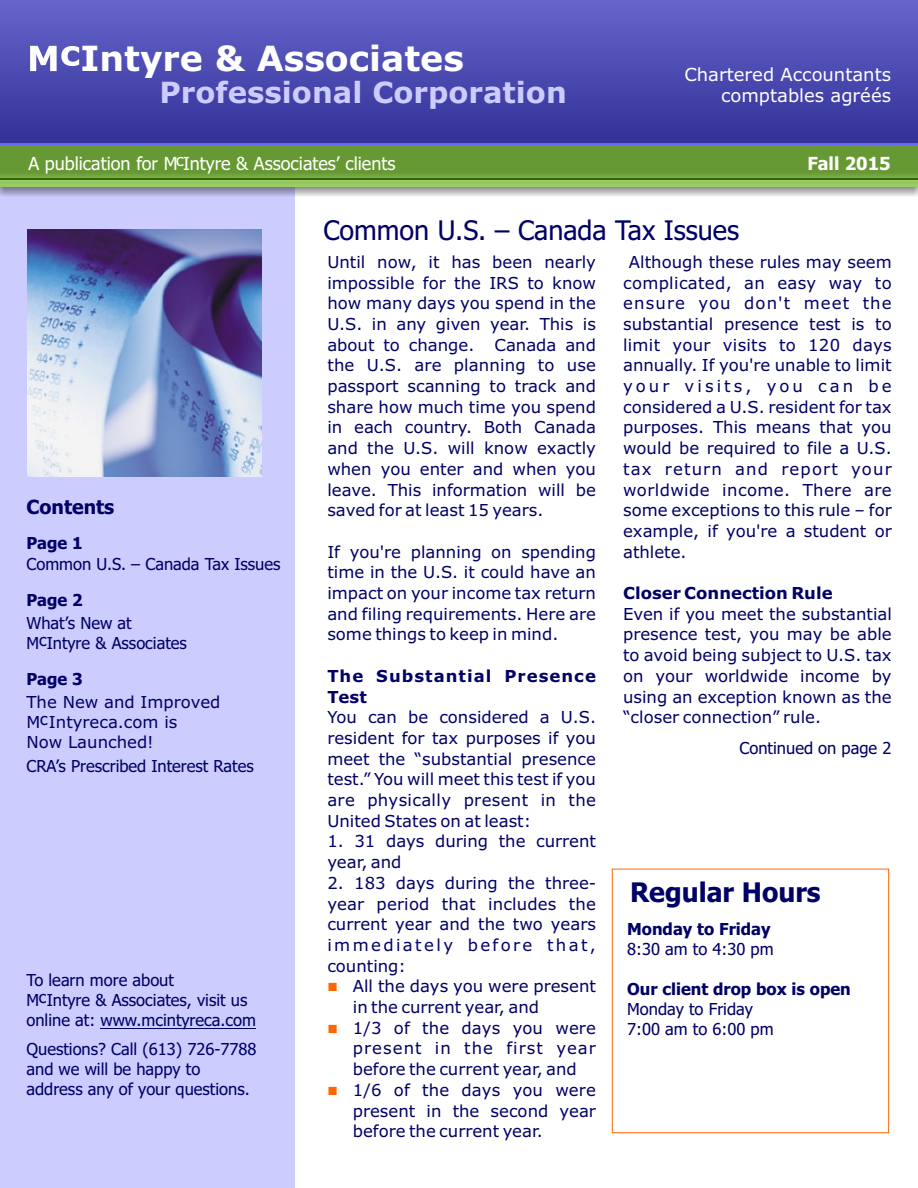
<style>
.page{position:relative;width:918px;height:1188px;background:#fff}
.page>*{position:absolute;margin:0;border:0;box-sizing:border-box;transform-origin:0 0}
.t1{font:700 34.8px "Verdana";color:#fff}
.t2{font:700 29.25px "Verdana";color:#ccf}
.t3{font:27px "Tahoma";color:#006}
.t4{font:700 27px "Tahoma";color:#006}
.t5{font:700 19.5px "Tahoma";color:#006}
.t6{font:18px "Tahoma";color:#fff}
.t7{font:18px "Verdana";color:#fff}
.t8{font:700 18px "Tahoma";color:#fff}
.t9{font:16.5px/20.7px "Verdana";color:#006;text-align:justify}
.t10{font:16.5px/20px "Tahoma";color:#006}
.t11{font:700 16.5px "Tahoma";color:#006}
.t12{font:700 16.5px/20.7px "Verdana";letter-spacing:.06em;color:#006}
.t13{font:700 16.5px "Verdana";color:#006}
.t14{font:16.5px "Tahoma";color:#fff}
.s1{color:#ccf}
.s2{color:#f60}
</style>
<div class="page">
<div style="left:0;top:0;width:294px;height:1188px;background:#ccf"></div>
<div style="left:0;top:145px;width:918px;height:51px;background:#231f20;opacity:.49"></div>
<svg style="left:0;top:145px;width:918px;height:41px;background:#6ea13b"></svg>
<hr style="left:0;top:178px;width:918px;height:2px;background:#360">
<hr style="left:0;top:180px;width:918px;height:1px;background:#9c6">
<div style="left:0;top:0;width:918px;height:144px;background:linear-gradient(to bottom,#6565cb,#313197)"></div>
<svg style="left:30px;top:46px;width:49px;height:25px"></svg>
<hr style="left:0;top:143px;width:918px;height:2px;background:#66f">
<hr style="left:100px;top:1028px;width:156px;height:1px;background:#006">
<img style="left:27px;top:230px;width:234px;height:247px">
<div style="left:612px;top:869px;width:277px;height:264px;border:1px solid #f60"></div>
<h1 class="t1" style="left:80px;top:44px;width:385px">Intyre &amp; Associates</h1>
<p class="t7" style="left:684px;top:67px;width:208px">Chartered Accountants</p>
<h2 class="t2" style="left:160px;top:80px;width:409px">Professional Corporation</h2>
<p class="t7" style="left:721px;top:89px;width:172px">comptables agréés</p>
<p class="t6" style="left:28px;top:156px;width:369px">A publication for M Intyre &amp; Associates’ clients</p>
<p class="t14" style="left:176px;top:153px;width:9px">c</p>
<h3 class="t3" style="left:323px;top:219px;width:417px">Common U.S. – Canada Tax Issues</h3>
<p class="t8" style="left:807px;top:156px;width:85px">Fall 2015</p>
<p class="t5" style="left:26px;top:500px;width:89px">Contents</p>
<p class="t11" style="left:26px;top:537px;width:58px">Page 1</p>
<p class="t10" style="left:26px;top:556px;width:256px">Common U.S. – Canada Tax Issues</p>
<p class="t11" style="left:26px;top:593px;width:58px">Page 2</p>
<p class="t10" style="left:26px;top:614px;width:162px">What’s New at<br>M<span class="s1">c</span>Intyre &amp; Associates</p>
<p class="t10" style="left:39px;top:631px;width:9px">c</p>
<p class="t11" style="left:26px;top:672px;width:58px">Page 3</p>
<p class="t9" style="left:26px;top:693px;width:196px;line-height:20.1px;text-align:left">The New and Improved<br>M<span class="s1">c</span>Intyreca.com is<br>Now Launched!</p>
<p class="t10" style="left:40px;top:710px;width:9px">c</p>
<p class="t10" style="left:26px;top:757px;width:229px">CRA’s Prescribed Interest Rates</p>
<p class="t10" style="left:26px;top:972px;width:231px">To learn more about<br>M<span class="s1">c</span>Intyre &amp; Associates, visit us online at: www.mcintyreca.com</p>
<p class="t10" style="left:26px;top:1041px;width:231px">Questions? Call (613) 726-7788 and we will be happy to address any of your questions.</p>
<p class="t10" style="left:39px;top:989px;width:9px">c</p>
<p class="t9" style="left:327px;top:253px;width:270px">Until now, it has been nearly impossible for the IRS to know how many days you spend in the U.S. in any given year. This is about to change. Canada and the U.S. are planning to use passport scanning to track and share how much time you spend in each country. Both Canada and the U.S. will know exactly when you enter and when you leave. This information will be saved for at least 15 years.</p>
<p class="t9" style="left:327px;top:543px;width:270px">If you're planning on spending time in the U.S. it could have an impact on your income tax return and filing requirements. Here are some things to keep in mind.</p>
<p class="t12" style="left:327px;top:667px;width:270px">The Substantial Presence<br>Test</p>
<p class="t9" style="left:327px;top:708px;width:270px">You can be considered a U.S. resident for tax purposes if you meet the “substantial presence test.” You will meet this test if you are physically present in the United States on at least:</p>
<p class="t9" style="left:327px;top:833px;width:270px">1. 31 days during the current year, and</p>
<p class="t9" style="left:327px;top:874px;width:270px">2. 183 days during the three&shy;year period that includes the current year and the two years immediately before that, counting:</p>
<p class="t9" style="left:353px;top:977px;width:245px;text-indent:-25px"><span class="s2">■</span> All the days you were present in the current year, and</p>
<p class="t9" style="left:353px;top:1019px;width:245px;text-indent:-25px"><span class="s2">■</span> 1/3 of the days you were present in the first year before the current year, and</p>
<p class="t9" style="left:353px;top:1081px;width:245px;text-indent:-25px"><span class="s2">■</span> 1/6 of the days you were present in the second year before the current year.</p>
<p class="t9" style="left:623px;top:253px;width:270px;text-indent:6px">Although these rules may seem complicated, an easy way to ensure you don't meet the substantial presence test is to limit your visits to 120 days annually. If you're unable to limit your visits, you can be considered a U.S. resident for tax purposes. This means that you would be required to file a U.S. tax return and report your worldwide income. There are some exceptions to this rule – for example, if you're a student or athlete.</p>
<p class="t13" style="left:623px;top:586px;width:211px">Closer Connection Rule</p>
<p class="t9" style="left:623px;top:605px;width:270px">Even if you meet the substantial presence test, you may be able to avoid being subject to U.S. tax on your worldwide income by using an exception known as the “closer connection” rule.</p>
<p class="t10" style="left:740px;top:740px;width:153px">Continued on page 2</p>
<h3 class="t4" style="left:630px;top:882px;width:192px">Regular Hours</h3>
<p class="t11" style="left:627px;top:922px;width:145px">Monday to Friday</p>
<p class="t10" style="left:627px;top:940px;width:148px">8:30 am to 4:30 pm</p>
<p class="t11" style="left:627px;top:982px;width:225px">Our client drop box is open</p>
<p class="t10" style="left:627px;top:1000px;width:148px">Monday to Friday<br>7:00 am to 6:00 pm</p>
</div>
